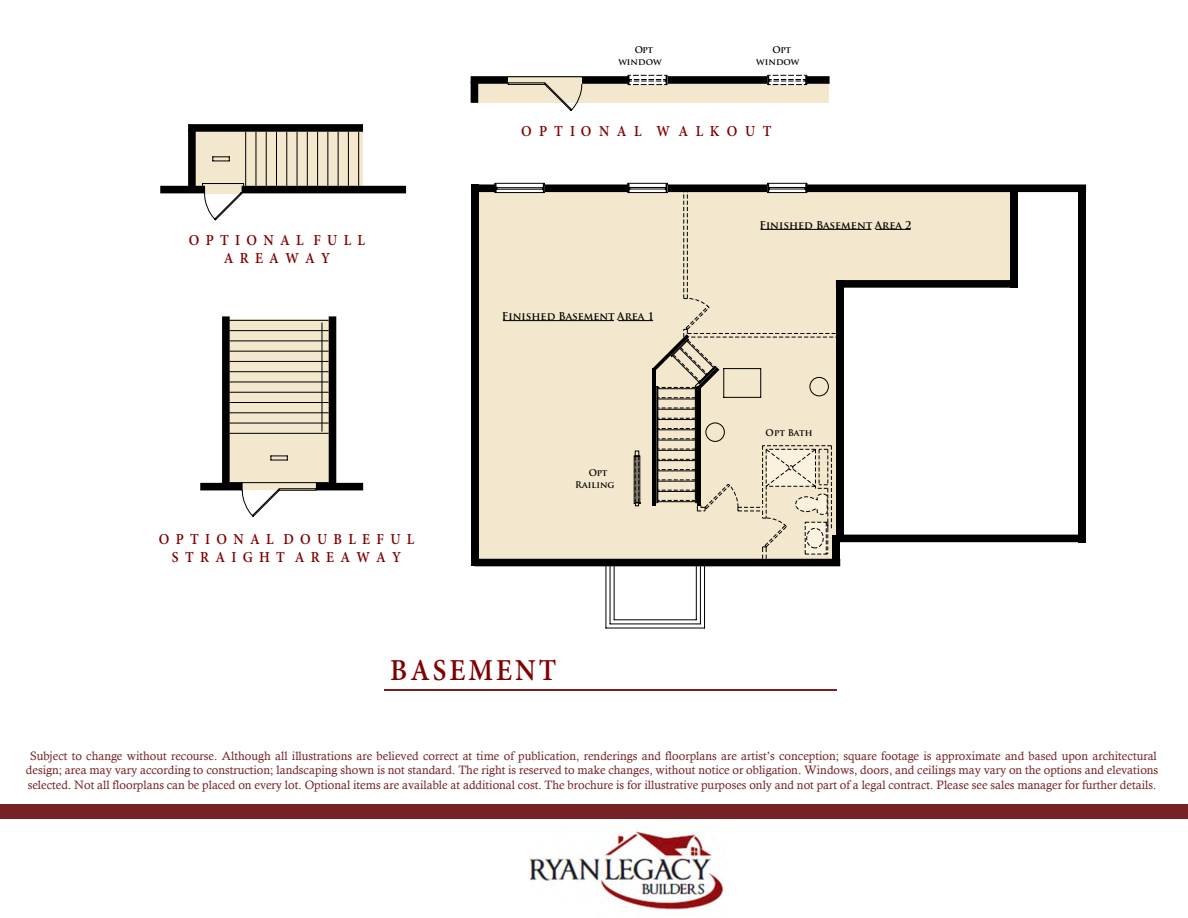
<style>
.page{position:relative;width:1188px;height:918px;background:#fff}
.page>*{position:absolute;margin:0;border:0;box-sizing:border-box;transform-origin:0 0}
.t1{font:700 30px "Adobe Hebrew";letter-spacing:.11em;color:#800000;scale:.9 1}
.t2{font:700 15px/18px "Adobe Hebrew";letter-spacing:.465em;color:#800000;text-align:center;scale:.9 1}
.t3{font:700 15px "Adobe Hebrew";letter-spacing:.545em;color:#800000;scale:.9 1}
.t4{font:12.15px/14.5px "Calisto";color:#762123;text-align:center}
.t5{font:700 10.5px "Trajan Pro";color:#000}
.t6{font:700 9px/12px "Trajan Pro";color:#000}
</style>
<div class="page">
<hr style="left:384px;top:689px;width:452px;height:1px;background:#762123">
<div style="left:472px;top:190px;width:365px;height:376px;background:#f3e7cd"></div>
<div style="left:192px;top:131px;width:171px;height:57px;background:#f3e7cd"></div>
<div style="left:475px;top:83px;width:354px;height:20px;background:#f3e7cd"></div>
<div style="left:224px;top:320px;width:107px;height:170px;background:#f3e7cd"></div>
<div style="left:718px;top:186px;width:297px;height:97px;background:#f3e7cd"></div>
<div style="left:205px;top:187px;width:37px;height:7px;background:#f3e7cd"></div>
<svg style="left:204px;top:192px;width:39px;height:29px"></svg>
<div style="left:471px;top:185px;width:7px;height:381px;background:#000"></div>
<div style="left:836px;top:280px;width:8px;height:259px;background:#000"></div>
<div style="left:1010px;top:188px;width:8px;height:100px;background:#000"></div>
<div style="left:833px;top:535px;width:7px;height:28px;background:#000"></div>
<div style="left:1078px;top:190px;width:8px;height:352px;background:#000"></div>
<div style="left:474px;top:559px;width:366px;height:7px;background:#000"></div>
<div style="left:836px;top:535px;width:249px;height:7px;background:#000"></div>
<div style="left:836px;top:280px;width:181px;height:8px;background:#000"></div>
<div style="left:472px;top:184px;width:614px;height:8px;background:#000"></div>
<div style="left:188px;top:124px;width:175px;height:8px;background:#000"></div>
<div style="left:160px;top:186px;width:45px;height:7px;background:#000"></div>
<div style="left:188px;top:130px;width:8px;height:56px;background:#000"></div>
<div style="left:471px;top:76px;width:359px;height:8px;background:#000"></div>
<div style="left:471px;top:82px;width:7px;height:21px;background:#000"></div>
<div style="left:222px;top:316px;width:8px;height:169px;background:#000"></div>
<div style="left:329px;top:316px;width:7px;height:169px;background:#000"></div>
<div style="left:200px;top:483px;width:42px;height:7px;background:#000"></div>
<div style="left:242px;top:186px;width:164px;height:7px;background:#000"></div>
<hr style="left:606px;top:566px;width:1px;height:62px;background:#000">
<hr style="left:704px;top:566px;width:1px;height:62px;background:#000">
<hr style="left:606px;top:628px;width:99px;height:1px;background:#000">
<hr style="left:696px;top:566px;width:1px;height:54px;background:#000">
<hr style="left:614px;top:619px;width:82px;height:1px;background:#000">
<hr style="left:614px;top:566px;width:1px;height:54px;background:#000">
<hr style="left:700px;top:566px;width:1px;height:58px;background:#000">
<hr style="left:610px;top:624px;width:90px;height:1px;background:#000">
<hr style="left:610px;top:566px;width:1px;height:58px;background:#000">
<svg style="left:242px;top:492px;width:36px;height:25px"></svg>
<svg style="left:508px;top:77px;width:74px;height:34px"></svg>
<div style="left:508px;top:83px;width:37px;height:2px;border:1px solid #000"></div>
<svg style="left:229px;top:340px;width:405px;height:152px"></svg>
<hr style="left:245px;top:132px;width:1px;height:54px;background:#000">
<svg style="left:212px;top:156px;width:18px;height:6px"></svg>
<hr style="left:256px;top:132px;width:1px;height:54px;background:#000">
<hr style="left:266px;top:132px;width:1px;height:54px;background:#000">
<hr style="left:276px;top:132px;width:1px;height:54px;background:#000">
<hr style="left:358px;top:132px;width:1px;height:54px;background:#000">
<hr style="left:348px;top:132px;width:1px;height:54px;background:#000">
<hr style="left:338px;top:132px;width:1px;height:54px;background:#000">
<hr style="left:327px;top:132px;width:1px;height:54px;background:#000">
<hr style="left:317px;top:132px;width:1px;height:54px;background:#000">
<hr style="left:307px;top:132px;width:1px;height:54px;background:#000">
<hr style="left:297px;top:132px;width:1px;height:54px;background:#000">
<hr style="left:286px;top:132px;width:1px;height:54px;background:#000">
<hr style="left:634px;top:456px;width:1px;height:48px;background:#000">
<svg style="left:271px;top:456px;width:17px;height:5px"></svg>
<hr style="left:230px;top:433px;width:98px;height:1px;background:#000">
<hr style="left:230px;top:423px;width:98px;height:1px;background:#000">
<hr style="left:230px;top:412px;width:98px;height:1px;background:#000">
<hr style="left:230px;top:402px;width:98px;height:1px;background:#000">
<hr style="left:242px;top:482px;width:74px;height:1px;background:#000">
<hr style="left:230px;top:392px;width:98px;height:1px;background:#000">
<hr style="left:230px;top:382px;width:98px;height:1px;background:#000">
<hr style="left:230px;top:371px;width:98px;height:1px;background:#000">
<hr style="left:230px;top:361px;width:98px;height:1px;background:#000">
<hr style="left:230px;top:351px;width:98px;height:1px;background:#000">
<hr style="left:230px;top:341px;width:98px;height:1px;background:#000">
<hr style="left:230px;top:330px;width:98px;height:1px;background:#000">
<hr style="left:230px;top:320px;width:98px;height:1px;background:#000">
<hr style="left:321px;top:323px;width:1px;height:108px;background:#000">
<hr style="left:619px;top:320px;width:34px;height:1px;background:#000">
<hr style="left:503px;top:320px;width:111px;height:1px;background:#000">
<hr style="left:876px;top:229px;width:34px;height:1px;background:#000">
<hr style="left:761px;top:229px;width:110px;height:1px;background:#000">
<svg style="left:497px;top:184px;width:45px;height:8px"></svg>
<svg style="left:630px;top:184px;width:35px;height:8px"></svg>
<svg style="left:770px;top:184px;width:35px;height:8px"></svg>
<div style="left:629px;top:187px;width:37px;height:2px;border:1px solid #000"></div>
<hr style="left:628px;top:192px;width:39px;height:1px;background:#000">
<svg style="left:665px;top:183px;width:3px;height:10px"></svg>
<hr style="left:628px;top:183px;width:39px;height:1px;background:#000">
<hr style="left:495px;top:183px;width:49px;height:1px;background:#000">
<svg style="left:542px;top:183px;width:3px;height:10px"></svg>
<hr style="left:496px;top:187px;width:47px;height:1px;background:#000">
<hr style="left:496px;top:189px;width:47px;height:1px;background:#000">
<hr style="left:496px;top:192px;width:47px;height:1px;background:#000">
<div style="left:768px;top:187px;width:38px;height:2px;border:1px solid #000"></div>
<hr style="left:768px;top:192px;width:39px;height:1px;background:#000">
<hr style="left:768px;top:183px;width:39px;height:1px;background:#000">
<svg style="left:767px;top:183px;width:3px;height:10px"></svg>
<svg style="left:628px;top:75px;width:40px;height:10px"></svg>
<svg style="left:767px;top:75px;width:40px;height:10px"></svg>
<svg style="left:653px;top:333px;width:183px;height:226px"></svg>
<svg style="left:683px;top:192px;width:5px;height:106px"></svg>
<svg style="left:635px;top:298px;width:197px;height:250px"></svg>
<hr style="left:203px;top:183px;width:41px;height:1px;background:#000">
<div style="left:0;top:804px;width:1188px;height:15px;background:#762123"></div>
<img style="left:529px;top:831px;width:195px;height:79px">
<p class="t6" style="left:618px;top:43px;width:45px;text-indent:16px">Opt window</p>
<p class="t6" style="left:756px;top:43px;width:45px;text-indent:16px">Opt window</p>
<p class="t3" style="left:521px;top:122px;width:280px">OPTIONAL WALKOUT</p>
<p class="t2" style="left:189px;top:232px;width:197px">OPTIONAL FULL<br>AREAWAY</p>
<p class="t2" style="left:159px;top:530px;width:286px">OPTIONAL DOUBLEFUL<br>STRAIGHT AREAWAY</p>
<p class="t5" style="left:502px;top:310px;width:154px">Finished Basement Area 1</p>
<p class="t6" style="left:575px;top:466px;width:41px;text-indent:14px">Opt<br>Railing</p>
<h1 class="t1" style="left:390px;top:652px;width:186px">BASEMENT</h1>
<p class="t5" style="left:760px;top:219px;width:154px">Finished Basement Area 2</p>
<p class="t6" style="left:766px;top:427px;width:49px">Opt Bath</p>
<p class="t4" style="left:26px;top:748px;width:1134px">Subject to change without recourse. Although all illustrations are believed correct at time of publication, renderings and floorplans are artist’s conception; square footage is approximate and based upon architectural design; area may vary according to construction; landscaping shown is not standard. The right is reserved to make changes, without notice or obligation. Windows, doors, and ceilings may vary on the options and elevations selected. Not all floorplans can be placed on every lot. Optional items are available at additional cost. The brochure is for illustrative purposes only and not part of a legal contract. Please see sales manager for further details.</p>
</div>
